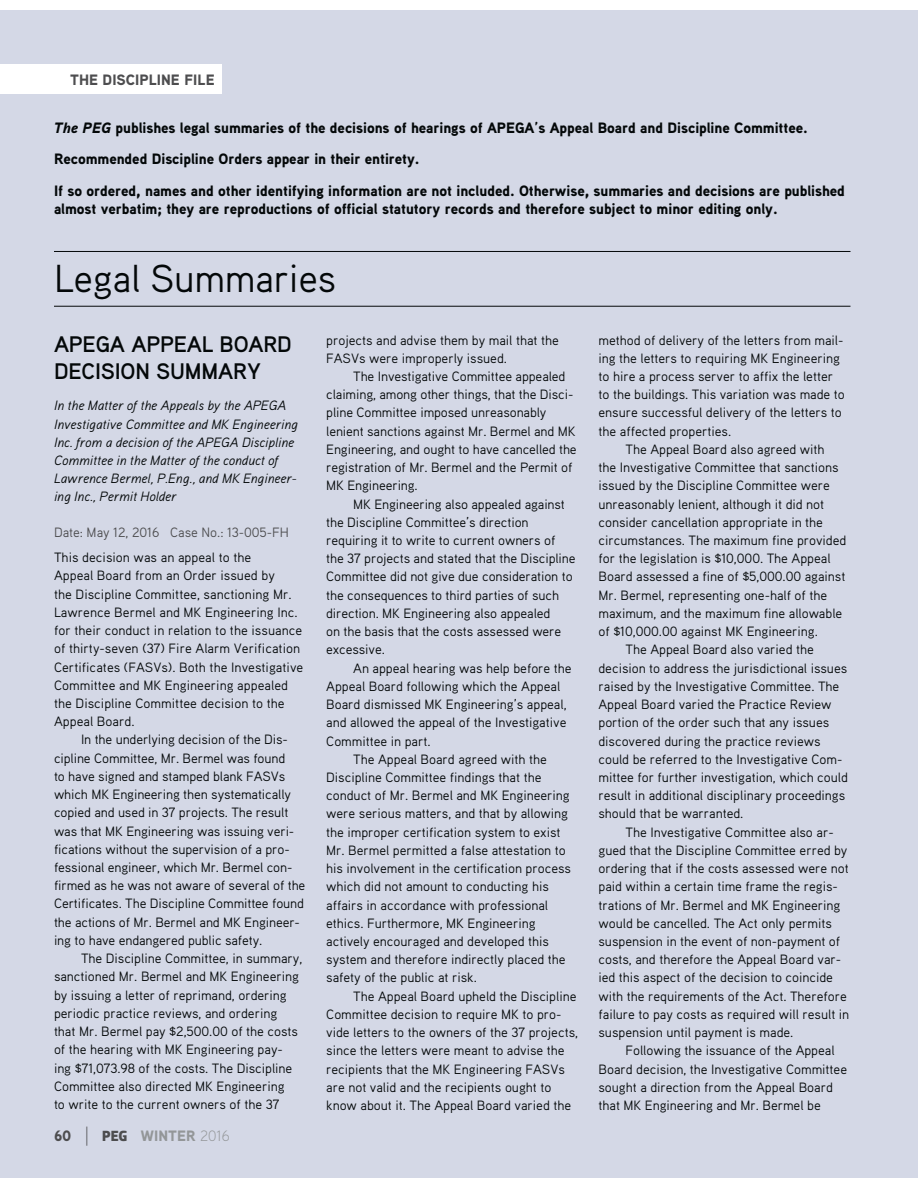
<style>
.page{position:relative;width:918px;height:1188px;background:#fff}
.page>*{position:absolute;margin:0;border:0;box-sizing:border-box;transform-origin:0 0}
.t1{font:39px "Aaux Pro";letter-spacing:-.01em;color:#040809}
.t2{font:700 22.5px/27.2px "Aaux Pro";letter-spacing:-.01em;color:#040809}
.t3{font:900 15px/31.5px "Aaux Pro";letter-spacing:-.005em;color:#040809}
.t4{font:900 15px "Aaux Pro";color:#4d4d4f}
.t5{font:900 15px "Aaux Pro";color:#939698}
.t6{font:13.5px/18.3px "Aaux Pro";letter-spacing:-.005em;color:#040809}
.t7{font:13.5px/18.1px "Aaux Pro Italic OSF";letter-spacing:-.005em;color:#040809}
.t8{font:13.5px "Aaux Pro";letter-spacing:-.005em;color:#4d4d4f}
.s1{font-style:italic}
.s2{color:#4d4d4f}
.s3{font-weight:300;font-size:22.5px;color:#4d4d4f}
.s4{font-family:"Dobra";font-weight:700;color:#4d4d4f}
.s5{font-weight:300}
</style>
<div class="page">
<div style="left:0;top:10px;width:918px;height:1168px;background:#d4d8e6"></div>
<div style="left:0;top:64px;width:221px;height:29px;background:#fff"></div>
<hr style="left:54px;top:251px;width:797px;height:1px;background:#040809">
<hr style="left:54px;top:306px;width:797px;height:1px;background:#040809">
<p class="t4" style="left:70px;top:74px;width:146px">THE DISCIPLINE FILE</p>
<p class="t3" style="left:54px;top:113px;width:793px"><span class="s1">The PEG</span> publishes legal summaries of the decisions of hearings of APEGA’s Appeal Board and Discipline Committee.<br>Recommended Discipline Orders appear in their entirety.<br>If so ordered, names and other identifying information are not included. Otherwise, summaries and decisions are published</p>
<p class="t3" style="left:54px;top:194px;width:725px">almost verbatim; they are reproductions of official statutory records and therefore subject to minor editing only.</p>
<h1 class="t1" style="left:54px;top:264px;width:284px">Legal Summaries</h1>
<h2 class="t2" style="left:54px;top:333px;width:239px">APEGA APPEAL BOARD<br>DECISION SUMMARY</h2>
<p class="t7" style="left:54px;top:398px;width:245px">In the Matter of the Appeals by the APEGA Investigative Committee and MK Engineering Inc. from a decision of the APEGA Discipline Committee in the Matter of the conduct of Lawrence Bermel, P.Eng., and MK Engineer&shy;ing Inc., Permit Holder</p>
<p class="t8" style="left:54px;top:528px;width:236px">Date: May 12, 2016 Case No.: 13-005-FH</p>
<p class="t6" style="left:54px;top:549px;width:251px">This decision was an appeal to the<br>Appeal Board from an Order issued by<br>the Discipline Committee, sanctioning Mr.<br>Lawrence Bermel and MK Engineering Inc. for their conduct in relation to the issuance of thirty-seven (37) Fire Alarm Verification Certificates (FASVs). Both the Investigative Committee and MK Engineering appealed the Discipline Committee decision to the Appeal Board.</p>
<p class="t6" style="left:54px;top:732px;width:253px;text-indent:27px">In the underlying decision of the Dis&shy;cipline Committee, Mr. Bermel was found<br>to have signed and stamped blank FASVs which MK Engineering then systematically copied and used in 37 projects. The result was that MK Engineering was issuing veri&shy;fications without the supervision of a pro&shy;fessional engineer, which Mr. Bermel con&shy;firmed as he was not aware of several of the Certificates. The Discipline Committee found the actions of Mr. Bermel and MK Engineer&shy;ing to have endangered public safety.</p>
<p class="t6" style="left:54px;top:950px;width:250px;text-indent:27px">The Discipline Committee, in summary, sanctioned Mr. Bermel and MK Engineering by issuing a letter of reprimand, ordering periodic practice reviews, and ordering<br>that Mr. Bermel pay $2,500.00 of the costs of the hearing with MK Engineering pay&shy;ing $71,073.98 of the costs. The Discipline Committee also directed MK Engineering<br>to write to the current owners of the 37</p>
<p class="t5" style="left:54px;top:1130px;width:177px"><span class="s2">60</span> <span class="s3">|</span> <span class="s4">PEG</span> WINTER <span class="s5">2016</span></p>
<p class="t6" style="left:326px;top:332px;width:234px">projects and advise them by mail that the<br>FASVs were improperly issued.</p>
<p class="t6" style="left:326px;top:368px;width:252px;text-indent:27px">The Investigative Committee appealed claiming, among other things, that the Disci&shy;pline Committee imposed unreasonably lenient sanctions against Mr. Bermel and MK Engineering, and ought to have cancelled the registration of Mr. Bermel and the Permit of MK Engineering.</p>
<p class="t6" style="left:326px;top:496px;width:251px;text-indent:27px">MK Engineering also appealed against the Discipline Committee’s direction requiring it to write to current owners of the 37 projects and stated that the Discipline Committee did not give due consideration to the consequences to third parties of such direction. MK Engineering also appealed<br>on the basis that the costs assessed were excessive.</p>
<p class="t6" style="left:353px;top:660px;width:220px">An appeal hearing was help before the</p>
<p class="t6" style="left:326px;top:678px;width:236px">Appeal Board following which the Appeal</p>
<p class="t6" style="left:326px;top:696px;width:242px">Board dismissed MK Engineering’s appeal,</p>
<p class="t6" style="left:326px;top:714px;width:242px">and allowed the appeal of the Investigative</p>
<p class="t6" style="left:326px;top:733px;width:106px">Committee in part.</p>
<p class="t6" style="left:353px;top:751px;width:195px">The Appeal Board agreed with the</p>
<p class="t6" style="left:326px;top:769px;width:217px">Discipline Committee findings that the</p>
<p class="t6" style="left:326px;top:787px;width:245px">conduct of Mr. Bermel and MK Engineering</p>
<p class="t6" style="left:326px;top:806px;width:243px">were serious matters, and that by allowing</p>
<p class="t6" style="left:326px;top:824px;width:236px">the improper certification system to exist</p>
<p class="t6" style="left:326px;top:842px;width:241px">Mr. Bermel permitted a false attestation to</p>
<p class="t6" style="left:326px;top:860px;width:246px">his involvement in the certification process</p>
<p class="t6" style="left:326px;top:879px;width:224px">which did not amount to conducting his</p>
<p class="t6" style="left:326px;top:897px;width:223px">affairs in accordance with professional</p>
<p class="t6" style="left:326px;top:915px;width:211px">ethics. Furthermore, MK Engineering</p>
<p class="t6" style="left:326px;top:933px;width:224px">actively encouraged and developed this</p>
<p class="t6" style="left:326px;top:951px;width:241px">system and therefore indirectly placed the</p>
<p class="t6" style="left:326px;top:970px;width:152px">safety of the public at risk.</p>
<p class="t6" style="left:353px;top:988px;width:225px">The Appeal Board upheld the Discipline</p>
<p class="t6" style="left:326px;top:1006px;width:237px">Committee decision to require MK to pro-</p>
<p class="t6" style="left:326px;top:1024px;width:253px">vide letters to the owners of the 37 projects,</p>
<p class="t6" style="left:326px;top:1043px;width:240px">since the letters were meant to advise the</p>
<p class="t6" style="left:326px;top:1061px;width:240px">recipients that the MK Engineering FASVs</p>
<p class="t6" style="left:326px;top:1079px;width:227px">are not valid and the recipients ought to</p>
<p class="t6" style="left:326px;top:1097px;width:246px">know about it. The Appeal Board varied the</p>
<p class="t6" style="left:599px;top:332px;width:247px">method of delivery of the letters from mail-</p>
<p class="t6" style="left:599px;top:350px;width:243px">ing the letters to requiring MK Engineering</p>
<p class="t6" style="left:599px;top:368px;width:236px">to hire a process server to affix the letter</p>
<p class="t6" style="left:599px;top:386px;width:248px">to the buildings. This variation was made to</p>
<p class="t6" style="left:599px;top:405px;width:245px">ensure successful delivery of the letters to</p>
<p class="t6" style="left:599px;top:423px;width:134px">the affected properties.</p>
<p class="t6" style="left:626px;top:441px;width:201px">The Appeal Board also agreed with</p>
<p class="t6" style="left:599px;top:459px;width:242px">the Investigative Committee that sanctions</p>
<p class="t6" style="left:599px;top:478px;width:233px">issued by the Discipline Committee were</p>
<p class="t6" style="left:599px;top:496px;width:227px">unreasonably lenient, although it did not</p>
<p class="t6" style="left:599px;top:514px;width:226px">consider cancellation appropriate in the</p>
<p class="t6" style="left:599px;top:532px;width:249px">circumstances. The maximum fine provided</p>
<p class="t6" style="left:599px;top:550px;width:234px">for the legislation is $10,000. The Appeal</p>
<p class="t6" style="left:599px;top:569px;width:248px">Board assessed a fine of $5,000.00 against</p>
<p class="t6" style="left:599px;top:587px;width:230px">Mr. Bermel, representing one-half of the</p>
<p class="t6" style="left:599px;top:605px;width:245px">maximum, and the maximum fine allowable</p>
<p class="t6" style="left:599px;top:623px;width:221px">of $10,000.00 against MK Engineering.</p>
<p class="t6" style="left:626px;top:642px;width:190px">The Appeal Board also varied the</p>
<p class="t6" style="left:599px;top:660px;width:250px">decision to address the jurisdictional issues</p>
<p class="t6" style="left:599px;top:678px;width:242px">raised by the Investigative Committee. The</p>
<p class="t6" style="left:599px;top:696px;width:235px">Appeal Board varied the Practice Review</p>
<p class="t6" style="left:599px;top:714px;width:232px">portion of the order such that any issues</p>
<p class="t6" style="left:599px;top:733px;width:224px">discovered during the practice reviews</p>
<p class="t6" style="left:599px;top:751px;width:245px">could be referred to the Investigative Com-</p>
<p class="t6" style="left:599px;top:769px;width:251px">mittee for further investigation, which could</p>
<p class="t6" style="left:599px;top:787px;width:248px">result in additional disciplinary proceedings</p>
<p class="t6" style="left:599px;top:806px;width:146px">should that be warranted.</p>
<p class="t6" style="left:626px;top:824px;width:210px">The Investigative Committee also ar-</p>
<p class="t6" style="left:599px;top:842px;width:251px">gued that the Discipline Committee erred by</p>
<p class="t6" style="left:599px;top:860px;width:252px">ordering that if the costs assessed were not</p>
<p class="t6" style="left:599px;top:879px;width:241px">paid within a certain time frame the regis-</p>
<p class="t6" style="left:599px;top:897px;width:244px">trations of Mr. Bermel and MK Engineering</p>
<p class="t6" style="left:599px;top:915px;width:235px">would be cancelled. The Act only permits</p>
<p class="t6" style="left:599px;top:933px;width:243px">suspension in the event of non-payment of</p>
<p class="t6" style="left:599px;top:951px;width:244px">costs, and therefore the Appeal Board var-</p>
<p class="t6" style="left:599px;top:970px;width:236px">ied this aspect of the decision to coincide</p>
<p class="t6" style="left:599px;top:988px;width:250px">with the requirements of the Act. Therefore</p>
<p class="t6" style="left:599px;top:1006px;width:252px">failure to pay costs as required will result in</p>
<p class="t6" style="left:599px;top:1024px;width:196px">suspension until payment is made.</p>
<p class="t6" style="left:626px;top:1043px;width:211px">Following the issuance of the Appeal</p>
<p class="t6" style="left:599px;top:1061px;width:250px">Board decision, the Investigative Committee</p>
<p class="t6" style="left:599px;top:1079px;width:236px">sought a direction from the Appeal Board</p>
<p class="t6" style="left:599px;top:1097px;width:224px">that MK Engineering and Mr. Bermel be</p>
</div>
